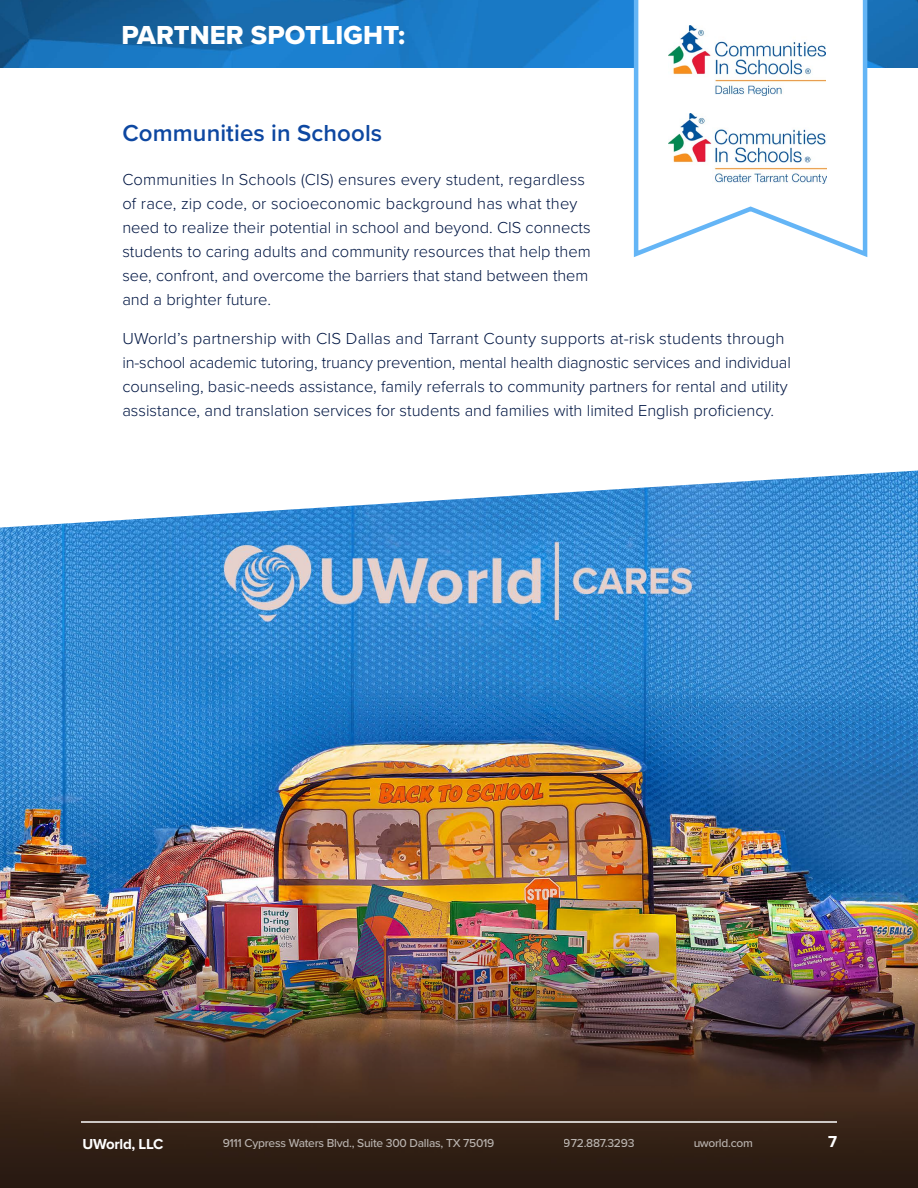
<style>
.page{position:relative;width:918px;height:1188px;background:#fff}
.page>*{position:absolute;margin:0;border:0;box-sizing:border-box;transform-origin:0 0}
.t1{font:27px "Proxima Nova Extrabld";letter-spacing:.005em;color:#fff}
.t2{font:600 24px "Proxima Nova";letter-spacing:.005em;color:#0d47a1}
.t3{font:300 16.5px/24px "Proxima Nova";color:#001643}
.t4{font:700 16.5px "Proxima Nova";color:#fff}
.t5{font:700 15px "Proxima Nova";letter-spacing:-.02em;color:#fff}
.t6{font:500 12px "Proxima Nova";letter-spacing:-.02em;color:#fff}
</style>
<div class="page">
<img style="left:0;top:0;width:918px;height:68px">
<img style="left:0;top:471px;width:918px;height:426px">
<img style="left:0;top:897px;width:918px;height:291px">
<svg style="left:632px;top:0;width:238px;height:257px"></svg>
<img style="left:669px;top:25px;width:156px;height:71px">
<img style="left:669px;top:112px;width:158px;height:72px">
<hr style="left:81px;top:1121px;width:756px;height:2px;background:#fff">
<h1 class="t1" style="left:122px;top:15px;width:285px">PARTNER SPOTLIGHT:</h1>
<h2 class="t2" style="left:122px;top:115px;width:261px">Communities in Schools</h2>
<p class="t3" style="left:122px;top:167px;width:470px">Communities In Schools (CIS) ensures every student, regardless of race, zip code, or socioeconomic background has what they need to realize their potential in school and beyond. CIS connects students to caring adults and community resources that help them see, confront, and overcome the barriers that stand between them and a brighter future.</p>
<p class="t3" style="left:122px;top:326px;width:670px">UWorld’s partnership with CIS Dallas and Tarrant County supports at-risk students through in-school academic tutoring, truancy prevention, mental health diagnostic services and individual counseling, basic-needs assistance, family referrals to community partners for rental and utility assistance, and translation services for students and families with limited English proficiency.</p>
<p class="t5" style="left:83px;top:1133px;width:82px">UWorld, LLC</p>
<p class="t6" style="left:223px;top:1134px;width:273px">9111 Cypress Waters Blvd., Suite 300 Dallas, TX 75019</p>
<p class="t6" style="left:564px;top:1134px;width:72px">972.887.3293</p>
<p class="t6" style="left:693px;top:1134px;width:61px">uworld.com</p>
<p class="t4" style="left:828px;top:1129px;width:10px">7</p>
</div>
